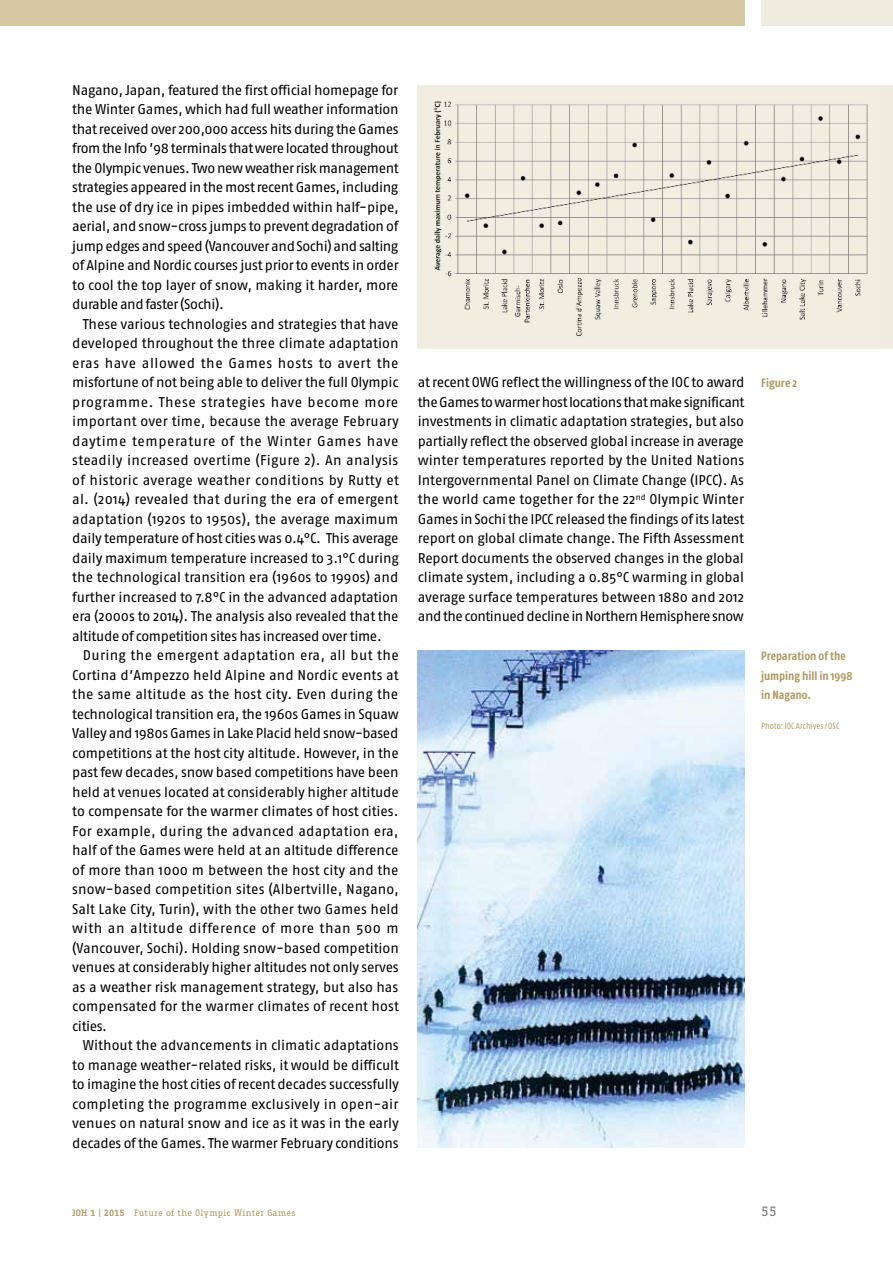
<style>
.page{position:relative;width:893px;height:1263px;background:#fff}
.page>*{position:absolute;margin:0;border:0;box-sizing:border-box;transform-origin:0 0}
.t1{font:14.1px/19.5px "Fago No";letter-spacing:-.02em;color:#000;text-align:justify}
.t2{font:13.5px "Fago Office Serif";color:#7a7b7a}
.t3{font:700 12px/19.5px "Fago Co";color:#ae9a63}
.t4{font:9px "Fago Office Serif";letter-spacing:.02em;color:#ae9a63}
.t5{font:9px "Fago Co";letter-spacing:.015em;color:#ae9a63}
.s1{font-weight:700}
</style>
<div class="page">
<div style="left:0;top:0;width:744px;height:26px;background:#d7c8a4"></div>
<div style="left:761px;top:0;width:132px;height:26px;background:#f1ece0"></div>
<div style="left:417px;top:85px;width:476px;height:263px;background:#f1ece0"></div>
<img style="left:423px;top:101px;width:455px;height:248px">
<img style="left:417px;top:651px;width:327px;height:497px">
<p class="t1" style="left:72px;top:80px;width:328px">Nagano, Japan, featured the first official homepage for the Winter Games, which had full weather information that received over 200,000 access hits during the Games from the Info ’98 terminals that were located throughout the Olympic venues. Two new weather risk management strategies appeared in the most recent Games, including the use of dry ice in pipes imbedded within half-pipe, aerial, and snow-cross jumps to prevent degradation of jump edges and speed (Vancouver and Sochi) and salting of Alpine and Nordic courses just prior to events in order to cool the top layer of snow, making it harder, more durable and faster (Sochi).</p>
<p class="t1" style="left:72px;top:314px;width:328px;text-indent:11px">These various technologies and strategies that have developed throughout the three climate adaptation eras have allowed the Games hosts to avert the misfortune of not being able to deliver the full Olympic programme. These strategies have become more important over time, because the average February daytime temperature of the Winter Games have steadily increased overtime (Figure 2). An analysis of historic average weather conditions by Rutty et al. (2014) revealed that during the era of emergent adaptation (1920s to 1950s), the average maximum daily temperature of host cities was 0.4°C. This average daily maximum temperature increased to 3.1°C during the technological transition era (1960s to 1990s) and further increased to 7.8°C in the advanced adaptation era (2000s to 2014). The analysis also revealed that the altitude of competition sites has increased over time.</p>
<p class="t1" style="left:72px;top:646px;width:328px;text-indent:11px">During the emergent adaptation era, all but the Cortina d’Ampezzo held Alpine and Nordic events at the same altitude as the host city. Even during the technological transition era, the 1960s Games in Squaw Valley and 1980s Games in Lake Placid held snow-based competitions at the host city altitude. However, in the past few decades, snow based competitions have been held at venues located at considerably higher altitude to compensate for the warmer climates of host cities.<br>For example, during the advanced adaptation era, half of the Games were held at an altitude difference of more than 1000 m between the host city and the snow-based competition sites (Albertville, Nagano, Salt Lake City, Turin), with the other two Games held with an altitude difference of more than 500 m (Vancouver, Sochi). Holding snow-based competition venues at considerably higher altitudes not only serves as a weather risk management strategy, but also has compensated for the warmer climates of recent host cities.</p>
<p class="t1" style="left:72px;top:1036px;width:328px;text-indent:11px">Without the advancements in climatic adaptations to manage weather-related risks, it would be difficult to imagine the host cities of recent decades successfully completing the programme exclusively in open-air venues on natural snow and ice as it was in the early decades of the Games. The warmer February conditions</p>
<p class="t1" style="left:418px;top:373px;width:328px">at recent OWG reflect the willingness of the IOC to award the Games to warmer host locations that make significant investments in climatic adaptation strategies, but also partially reflect the observed global increase in average winter temperatures reported by the United Nations Intergovernmental Panel on Climate Change (IPCC). As the world came together for the 22<sup>nd</sup> Olympic Winter Games in Sochi the IPCC released the findings of its latest report on global climate change. The Fifth Assessment Report documents the observed changes in the global climate system, including a 0.85°C warming in global average surface temperatures between 1880 and 2012 and the continued decline in Northern Hemisphere snow</p>
<p class="t3" style="left:761px;top:373px;width:37px">Figure 2</p>
<p class="t3" style="left:761px;top:646px;width:93px">Preparation of the jumping hill in 1998 in Nagano.</p>
<p class="t5" style="left:761px;top:720px;width:80px">Photo: IOC Archives / OSC</p>
<p class="t4" style="left:72px;top:1208px;width:225px"><span class="s1">JOH 1</span> | <span class="s1">2015</span> Future of the Olympic Winter Games</p>
<p class="t2" style="left:761px;top:1204px;width:17px">55</p>
</div>
